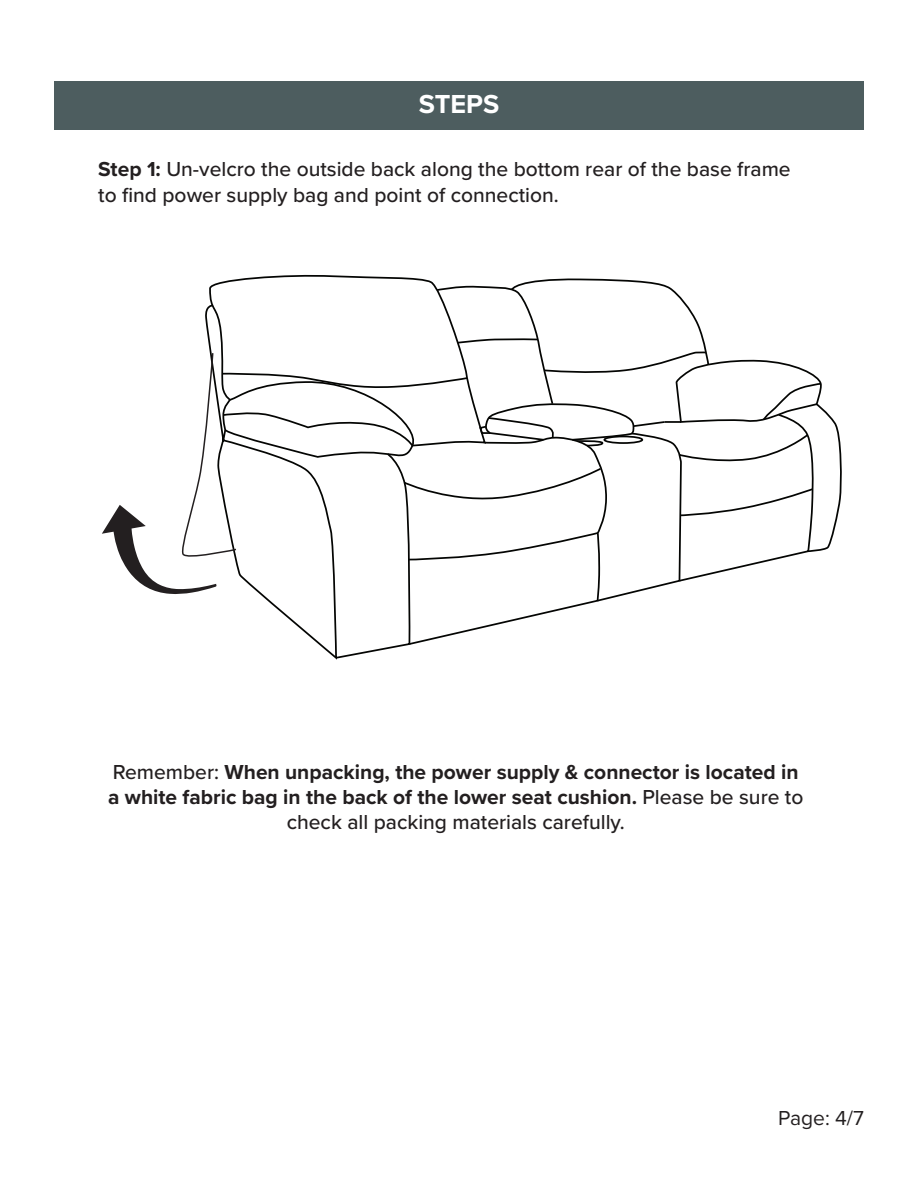
<style>
.page{position:relative;width:918px;height:1188px;background:#fff}
.page>*{position:absolute;margin:0;border:0;box-sizing:border-box;transform-origin:0 0}
.t1{font:700 27px "Proxima Nova";color:#fff}
.t2{font:700 21px/25.2px "Proxima Nova";color:#231f20;text-align:center}
.t3{font:500 21px/25.2px "Proxima Nova";color:#231f20}
.t4{font:21px "Proxima Nova";color:#231f20}
.s1{font-weight:700}
.s2{font-weight:500}
</style>
<div class="page">
<div style="left:54px;top:81px;width:810px;height:48px;background:#4d5d5f"></div>
<svg style="left:259px;top:274px;width:128px;height:3px"></svg>
<svg style="left:102px;top:277px;width:740px;height:383px"></svg>
<p class="t1" style="left:419px;top:84px;width:82px">STEPS</p>
<p class="t3" style="left:98px;top:156px;width:694px"><span class="s1">Step 1:</span> Un-velcro the outside back along the bottom rear of the base frame to find power supply bag and point of connection.</p>
<p class="t2" style="left:108px;top:759px;width:697px"><span class="s2">Remember:</span> When unpacking, the power supply &amp; connector is located in a white fabric bag in the back of the lower seat cushion. <span class="s2">Please be sure to check all packing materials carefully.</span></p>
<p class="t4" style="left:778px;top:1102px;width:87px">Page: 4/7</p>
</div>
